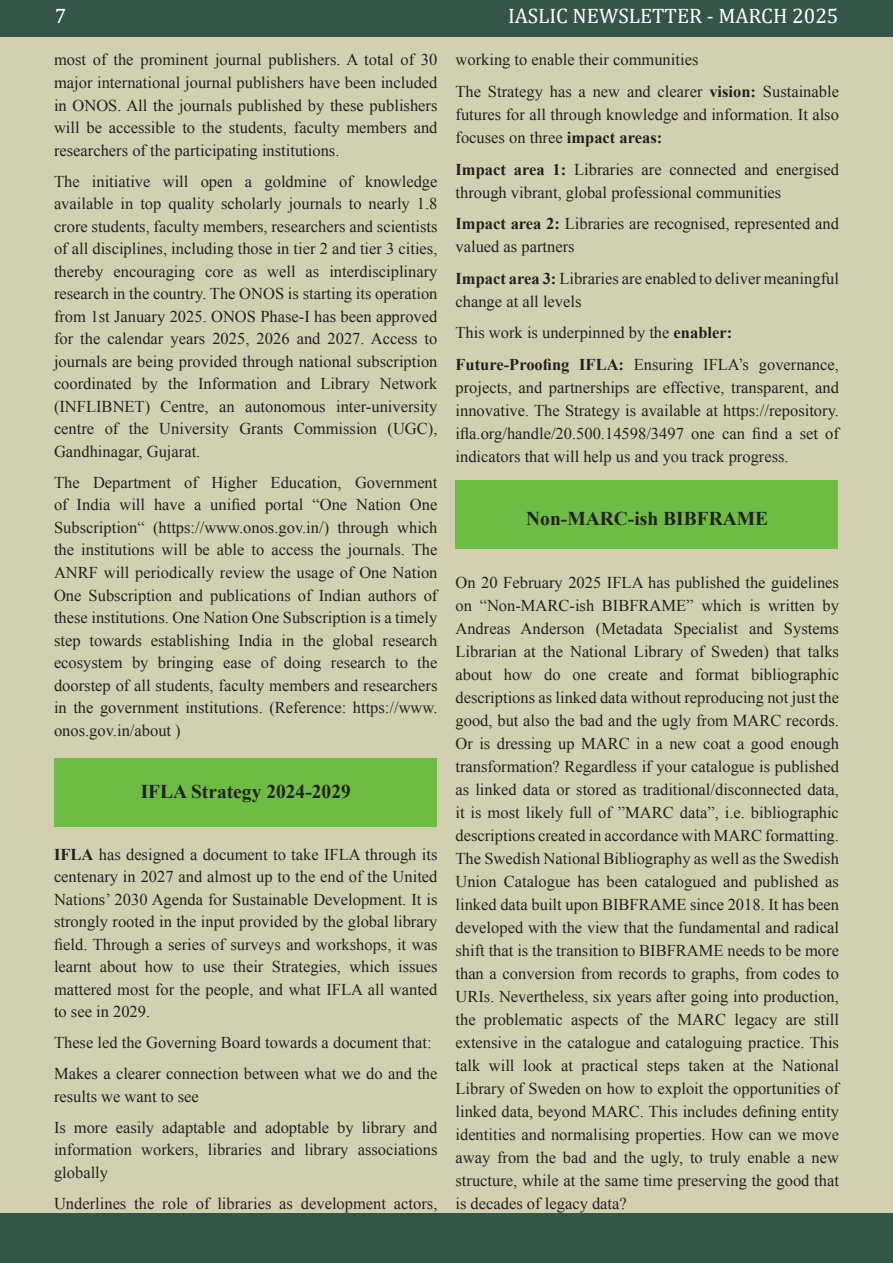
<style>
.page{position:relative;width:893px;height:1263px;background:#fff}
.page>*{position:absolute;margin:0;border:0;box-sizing:border-box;transform-origin:0 0}
.t1{font:21px "Cambria";color:#fff}
.t2{font:700 19.5px "Times New Roman";color:#231f20}
.t3{font:16.5px/22.5px "Times New Roman";color:#231f20}
.s1{font-weight:700}
</style>
<div class="page">
<div style="left:0;top:35px;width:893px;height:1182px;background:#d3d0b2"></div>
<div style="left:0;top:1214px;width:893px;height:49px;background:#345547"></div>
<div style="left:0;top:0;width:893px;height:37px;background:#345547"></div>
<div style="left:455px;top:480px;width:383px;height:69px;background:#6dbd44"></div>
<div style="left:54px;top:758px;width:383px;height:69px;background:#6dbd44"></div>
<p class="t1" style="left:55px;top:4px;width:13px">7</p>
<p class="t1" style="left:508px;top:4px;width:332px">IASLIC NEWSLETTER - MARCH 2025</p>
<p class="t3" style="left:54px;top:48px;width:385px;text-align:justify">most of the prominent journal publishers. A total of 30 major international journal publishers have been included in ONOS. All the journals published by these publishers will be accessible to the students, faculty members and researchers of the participating institutions.</p>
<p class="t3" style="left:54px;top:170px;width:385px;text-align:justify">The initiative will open a goldmine of knowledge available in top quality scholarly journals to nearly 1.8 crore students, faculty members, researchers and scientists of all disciplines, including those in tier 2 and tier 3 cities, thereby encouraging core as well as interdisciplinary research in the country. The ONOS is starting its operation from 1st January 2025. ONOS Phase-I has been approved for the calendar years 2025, 2026 and 2027. Access to journals are being provided through national subscription coordinated by the Information and Library Network (INFLIBNET) Centre, an autonomous inter-university centre of the University Grants Commission (UGC), Gandhinagar, Gujarat.</p>
<p class="t3" style="left:54px;top:471px;width:385px;text-align:justify">The Department of Higher Education, Government of India will have a unified portal “One Nation One Subscription“ (https://www.onos.gov.in/) through which the institutions will be able to access the journals. The ANRF will periodically review the usage of One Nation One Subscription and publications of Indian authors of these institutions. One Nation One Subscription is a timely step towards establishing India in the global research ecosystem by bringing ease of doing research to the doorstep of all students, faculty members and researchers in the government institutions. (Reference: https://www. onos.gov.in/about )</p>
<p class="t3" style="left:455px;top:44px;width:385px;line-height:31.5px">working to enable their communities<br>The Strategy has a new and clearer <span class="s1">vision:</span> Sustainable</p>
<p class="t3" style="left:455px;top:103px;width:385px;line-height:23px">futures for all through knowledge and information. It also focuses on three <span class="s1">impact areas:</span></p>
<p class="t3" style="left:455px;top:157px;width:385px;line-height:23px"><span class="s1">Impact area 1:</span> Libraries are connected and energised through vibrant, global professional communities</p>
<p class="t3" style="left:455px;top:212px;width:385px;line-height:23px"><span class="s1">Impact area 2:</span> Libraries are recognised, represented and valued as partners</p>
<p class="t3" style="left:455px;top:266px;width:385px;line-height:23px"><span class="s1">Impact area 3:</span> Libraries are enabled to deliver meaningful change at all levels</p>
<p class="t3" style="left:455px;top:317px;width:385px;line-height:31.5px">This work is underpinned by the <span class="s1">enabler:<br>Future-Proofing IFLA:</span> Ensuring IFLA’s governance,</p>
<p class="t3" style="left:455px;top:375px;width:385px;line-height:23px;text-align:justify">projects, and partnerships are effective, transparent, and innovative. The Strategy is available at https://repository. ifla.org/handle/20.500.14598/3497 one can find a set of indicators that will help us and you track progress.</p>
<p class="t2" style="left:526px;top:504px;width:244px">Non-MARC-ish BIBFRAME</p>
<p class="t3" style="left:455px;top:570px;width:385px;line-height:23px;text-align:justify">On 20 February 2025 IFLA has published the guidelines on “Non-MARC-ish BIBFRAME” which is written by Andreas Anderson (Metadata Specialist and Systems Librarian at the National Library of Sweden) that talks about how do one create and format bibliographic descriptions as linked data without reproducing not just the good, but also the bad and the ugly from MARC records.<br>Or is dressing up MARC in a new coat a good enough transformation? Regardless if your catalogue is published as linked data or stored as traditional/disconnected data, it is most likely full of ”MARC data”, i.e. bibliographic descriptions created in accordance with MARC formatting.<br>The Swedish National Bibliography as well as the Swedish Union Catalogue has been catalogued and published as linked data built upon BIBFRAME since 2018. It has been developed with the view that the fundamental and radical shift that is the transition to BIBFRAME needs to be more than a conversion from records to graphs, from codes to URIs. Nevertheless, six years after going into production, the problematic aspects of the MARC legacy are still extensive in the catalogue and cataloguing practice. This talk will look at practical steps taken at the National Library of Sweden on how to exploit the opportunities of linked data, beyond MARC. This includes defining entity identities and normalising properties. How can we move away from the bad and the ugly, to truly enable a new structure, while at the same time preserving the good that is decades of legacy data?</p>
<p class="t2" style="left:141px;top:777px;width:212px">IFLA Strategy 2024-2029</p>
<p class="t3" style="left:54px;top:843px;width:385px;text-align:justify"><span class="s1">IFLA</span> has designed a document to take IFLA through its centenary in 2027 and almost up to the end of the United Nations’ 2030 Agenda for Sustainable Development. It is strongly rooted in the input provided by the global library field. Through a series of surveys and workshops, it was learnt about how to use their Strategies, which issues mattered most for the people, and what IFLA all wanted to see in 2029.</p>
<p class="t3" style="left:54px;top:1027px;width:385px;line-height:31px">These led the Governing Board towards a document that:<br>Makes a clearer connection between what we do and the</p>
<p class="t3" style="left:54px;top:1080px;width:385px;line-height:31px">results we want to see<br>Is more easily adaptable and adoptable by library and</p>
<p class="t3" style="left:54px;top:1138px;width:385px">information workers, libraries and library associations globally</p>
<p class="t3" style="left:54px;top:1192px;width:385px">Underlines the role of libraries as development actors,</p>
</div>
